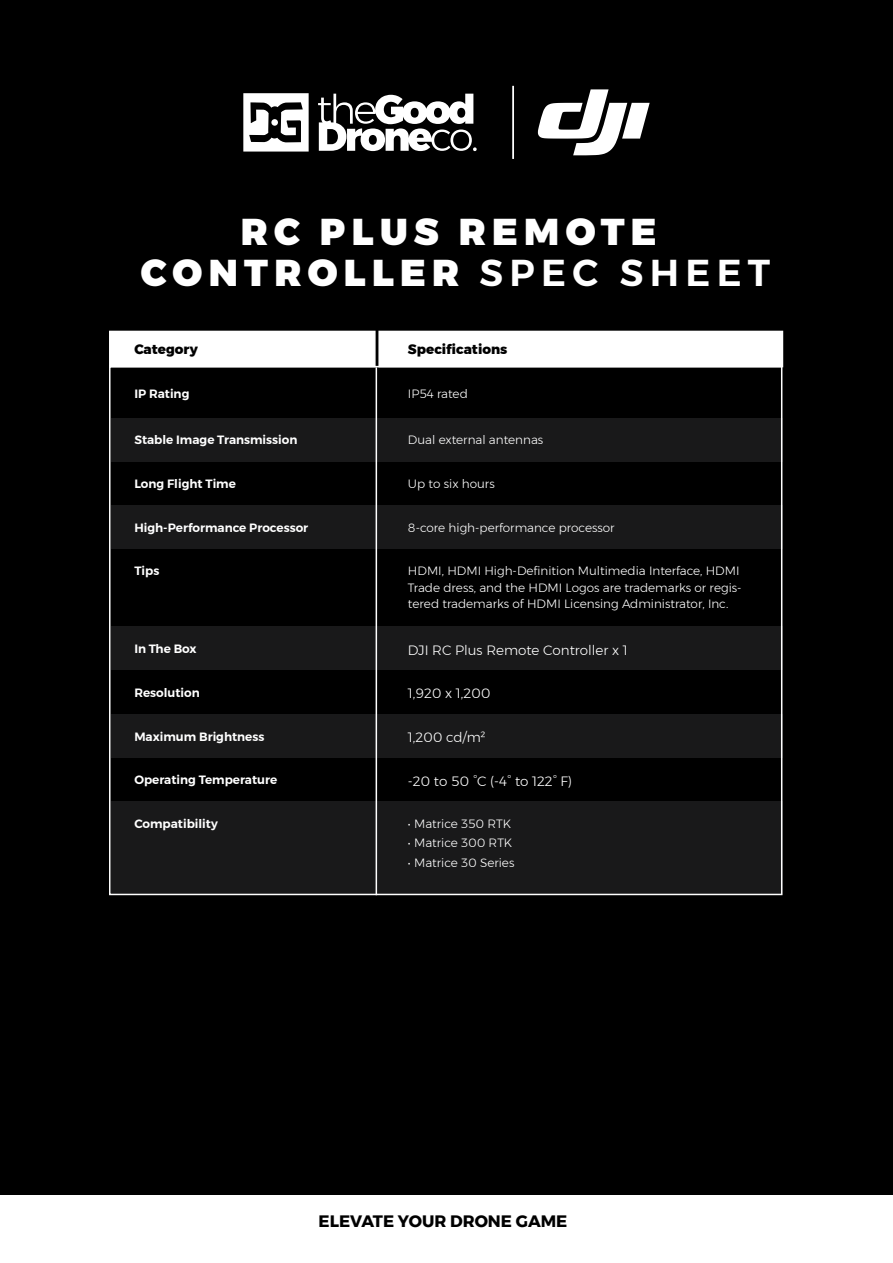
<style>
.page{position:relative;width:893px;height:1263px;background:#000}
.page>*{position:absolute;margin:0;border:0;box-sizing:border-box;transform-origin:0 0}
.t1{font:900 37.35px/41.7px "Montserrat";letter-spacing:.17em;color:#fff;text-align:center}
.t2{font:700 16.5px "Montserrat";color:#000}
.t3{font:300 13.5px "Montserrat";color:#fff}
.t4{font:800 13.5px "Gontserrat";color:#000}
.t5{font:300 12px/16.5px "Montserrat";color:#fff}
.t6{font:600 12px "Gontserrat";color:#fff}
.s1{font-family:"Gontserrat";font-weight:600}
</style>
<div class="page">
<svg style="left:318px;top:94px;width:159px;height:57px"></svg>
<svg style="left:243px;top:93px;width:66px;height:59px"></svg>
<hr style="left:512px;top:86px;width:2px;height:73px;background:#fff">
<svg style="left:538px;top:89px;width:112px;height:66px"></svg>
<div style="left:111px;top:418px;width:672px;height:43px;background:#19191a"></div>
<div style="left:111px;top:505px;width:672px;height:44px;background:#19191a"></div>
<div style="left:111px;top:627px;width:672px;height:43px;background:#19191a"></div>
<div style="left:111px;top:714px;width:672px;height:44px;background:#19191a"></div>
<div style="left:111px;top:801px;width:672px;height:94px;background:#19191a"></div>
<hr style="left:376px;top:367px;width:1px;height:528px;background:#fff">
<div style="left:109px;top:331px;width:267px;height:36px;background:#fff"></div>
<div style="left:378px;top:331px;width:405px;height:36px;background:#fff"></div>
<div style="left:0;top:1195px;width:893px;height:68px;background:#fff"></div>
<h1 class="t1" style="left:141px;top:211px;width:631px">RC PLUS REMOTE<br>CONTROLLER <span class="s1">SPEC SHEET</span></h1>
<p class="t4" style="left:134px;top:338px;width:65px">Category</p>
<p class="t4" style="left:408px;top:338px;width:101px">Specifications</p>
<p class="t6" style="left:134px;top:385px;width:57px">IP Rating</p>
<p class="t6" style="left:134px;top:430px;width:165px">Stable Image Transmission</p>
<p class="t6" style="left:134px;top:474px;width:103px">Long Flight Time</p>
<p class="t6" style="left:134px;top:518px;width:175px">High-Performance Processor</p>
<p class="t6" style="left:134px;top:561px;width:27px">Tips</p>
<p class="t6" style="left:134px;top:639px;width:64px">In The Box</p>
<p class="t6" style="left:134px;top:683px;width:67px">Resolution</p>
<p class="t6" style="left:134px;top:727px;width:132px">Maximum Brightness</p>
<p class="t6" style="left:134px;top:770px;width:144px">Operating Temperature</p>
<p class="t6" style="left:134px;top:814px;width:85px">Compatibility</p>
<p class="t5" style="left:408px;top:386px;width:61px">IP54 rated</p>
<p class="t5" style="left:408px;top:432px;width:137px">Dual external antennas</p>
<p class="t5" style="left:408px;top:475px;width:88px">Up to six hours</p>
<p class="t5" style="left:408px;top:519px;width:208px">8-core high-performance processor</p>
<p class="t5" style="left:408px;top:563px;width:335px">HDMI, HDMI High-Definition Multimedia Interface, HDMI<br>Trade dress, and the HDMI Logos are trademarks or regis&shy;tered trademarks of HDMI Licensing Administrator, Inc.</p>
<p class="t3" style="left:408px;top:640px;width:221px">DJI RC Plus Remote Controller x 1</p>
<p class="t3" style="left:408px;top:683px;width:84px">1,920 x 1,200</p>
<p class="t3" style="left:408px;top:727px;width:79px">1,200 cd/m²</p>
<p class="t3" style="left:408px;top:771px;width:166px">-20 to 50 °C (-4° to 122° F)</p>
<p class="t5" style="left:408px;top:815px;width:105px">• Matrice 350 RTK</p>
<p class="t5" style="left:408px;top:835px;width:106px">• Matrice 300 RTK</p>
<p class="t5" style="left:408px;top:854px;width:108px">• Matrice 30 Series</p>
<h2 class="t2" style="left:319px;top:1208px;width:250px">ELEVATE YOUR DRONE GAME</h2>
</div>
